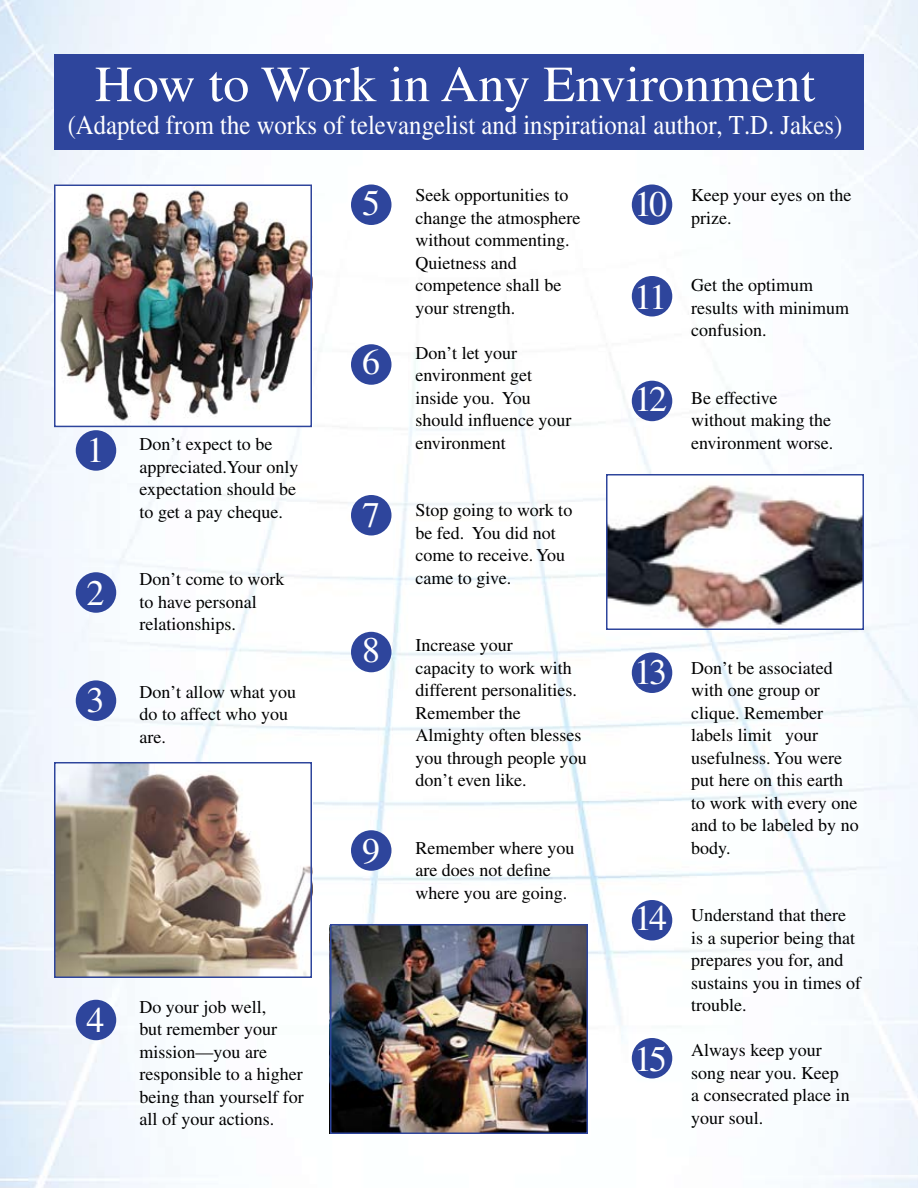
<style>
.page{position:relative;width:918px;height:1188px;background:#fff}
.page>*{position:absolute;margin:0;border:0;box-sizing:border-box;transform-origin:0 0}
.t1{font:50.55px "Times";color:#fff;scale:1.04 1}
.t2{font:36px "Times";letter-spacing:-.08em;color:#fff}
.t3{font:27.15px "Times";color:#fff;scale:.91 1}
.t4{font:18px/22.5px "Times";color:#000}
</style>
<div class="page">
<img style="left:0;top:0;width:918px;height:1188px">
<div style="left:54px;top:54px;width:810px;height:96px;background:#2e459c"></div>
<div style="left:76px;top:430px;width:40px;height:41px;background:#2e459c;border-radius:50%"></div>
<img style="left:57px;top:187px;width:252px;height:237px">
<img style="left:57px;top:765px;width:252px;height:210px">
<img style="left:333px;top:927px;width:252px;height:204px">
<img style="left:609px;top:477px;width:252px;height:150px">
<div style="left:76px;top:572px;width:40px;height:41px;background:#2e459c;border-radius:50%"></div>
<div style="left:76px;top:680px;width:40px;height:41px;background:#2e459c;border-radius:50%"></div>
<div style="left:76px;top:1000px;width:40px;height:40px;background:#2e459c;border-radius:50%"></div>
<div style="left:351px;top:184px;width:41px;height:41px;background:#2e459c;border-radius:50%"></div>
<div style="left:351px;top:344px;width:41px;height:41px;background:#2e459c;border-radius:50%"></div>
<div style="left:351px;top:495px;width:41px;height:41px;background:#2e459c;border-radius:50%"></div>
<div style="left:351px;top:632px;width:41px;height:40px;background:#2e459c;border-radius:50%"></div>
<div style="left:351px;top:830px;width:41px;height:41px;background:#2e459c;border-radius:50%"></div>
<div style="left:632px;top:184px;width:40px;height:41px;background:#2e459c;border-radius:50%"></div>
<div style="left:632px;top:276px;width:40px;height:40px;background:#2e459c;border-radius:50%"></div>
<div style="left:632px;top:381px;width:40px;height:40px;background:#2e459c;border-radius:50%"></div>
<div style="left:632px;top:652px;width:40px;height:41px;background:#2e459c;border-radius:50%"></div>
<div style="left:632px;top:900px;width:40px;height:40px;background:#2e459c;border-radius:50%"></div>
<div style="left:632px;top:1038px;width:40px;height:40px;background:#2e459c;border-radius:50%"></div>
<div style="left:54px;top:184px;width:258px;height:243px;border:2px solid #2e459c"></div>
<div style="left:54px;top:762px;width:258px;height:216px;border:2px solid #2e459c"></div>
<div style="left:330px;top:924px;width:258px;height:210px;border:2px solid #2e459c"></div>
<div style="left:606px;top:474px;width:258px;height:156px;border:2px solid #2e459c"></div>
<h1 class="t1" style="left:95px;top:56px;width:694px">How to Work in Any Environment</h1>
<h3 class="t3" style="left:68px;top:109px;width:853px">(Adapted from the works of televangelist and inspirational author, T.D. Jakes)</h3>
<h2 class="t2" style="left:87px;top:430px;width:19px">1</h2>
<h2 class="t2" style="left:87px;top:573px;width:19px">2</h2>
<h2 class="t2" style="left:87px;top:679px;width:19px">3</h2>
<p class="t4" style="left:140px;top:433px;width:160px">Don’t expect to be appreciated.Your only expectation should be to get a pay cheque.</p>
<p class="t4" style="left:140px;top:568px;width:146px">Don’t come to work to have personal relationships.</p>
<p class="t4" style="left:140px;top:680px;width:158px">Don’t allow what you do to affect who you are.</p>
<h2 class="t2" style="left:87px;top:999px;width:19px">4</h2>
<p class="t4" style="left:140px;top:995px;width:166px">Do your job well,<br>but remember your mission—you are responsible to a higher being than yourself for all of your actions.</p>
<h2 class="t2" style="left:362px;top:183px;width:19px">5</h2>
<h2 class="t2" style="left:362px;top:342px;width:19px">6</h2>
<p class="t4" style="left:416px;top:184px;width:166px">Seek opportunities to change the atmosphere without commenting.<br>Quietness and competence shall be your strength.</p>
<p class="t4" style="left:416px;top:341px;width:157px">Don’t let your environment get inside you. You should influence your environment</p>
<h2 class="t2" style="left:634px;top:184px;width:35px">10</h2>
<h2 class="t2" style="left:634px;top:277px;width:35px">11</h2>
<h2 class="t2" style="left:634px;top:379px;width:35px">12</h2>
<p class="t4" style="left:691px;top:184px;width:162px">Keep your eyes on the prize.</p>
<p class="t4" style="left:691px;top:274px;width:160px">Get the optimum results with minimum confusion.</p>
<p class="t4" style="left:691px;top:386px;width:144px">Be effective without making the environment worse.</p>
<h2 class="t2" style="left:362px;top:495px;width:19px">7</h2>
<p class="t4" style="left:416px;top:499px;width:158px">Stop going to work to be fed. You did not come to receive. You came to give.</p>
<h2 class="t2" style="left:362px;top:630px;width:19px">8</h2>
<h2 class="t2" style="left:362px;top:831px;width:19px">9</h2>
<p class="t4" style="left:416px;top:634px;width:173px">Increase your<br>capacity to work with different personalities.<br>Remember the<br>Almighty often blesses you through people you don’t even like.</p>
<p class="t4" style="left:416px;top:836px;width:160px">Remember where you are does not define where you are going.</p>
<h2 class="t2" style="left:634px;top:652px;width:35px">13</h2>
<p class="t4" style="left:691px;top:656px;width:169px">Don’t be associated with one group or clique. Remember labels limit your usefulness. You were put here on this earth to work with every one and to be labeled by no body.</p>
<h2 class="t2" style="left:634px;top:898px;width:35px">14</h2>
<h2 class="t2" style="left:634px;top:1039px;width:35px">15</h2>
<p class="t4" style="left:691px;top:904px;width:172px">Understand that there is a superior being that prepares you for, and sustains you in times of trouble.</p>
<p class="t4" style="left:691px;top:1039px;width:160px">Always keep your song near you. Keep a consecrated place in your soul.</p>
</div>
